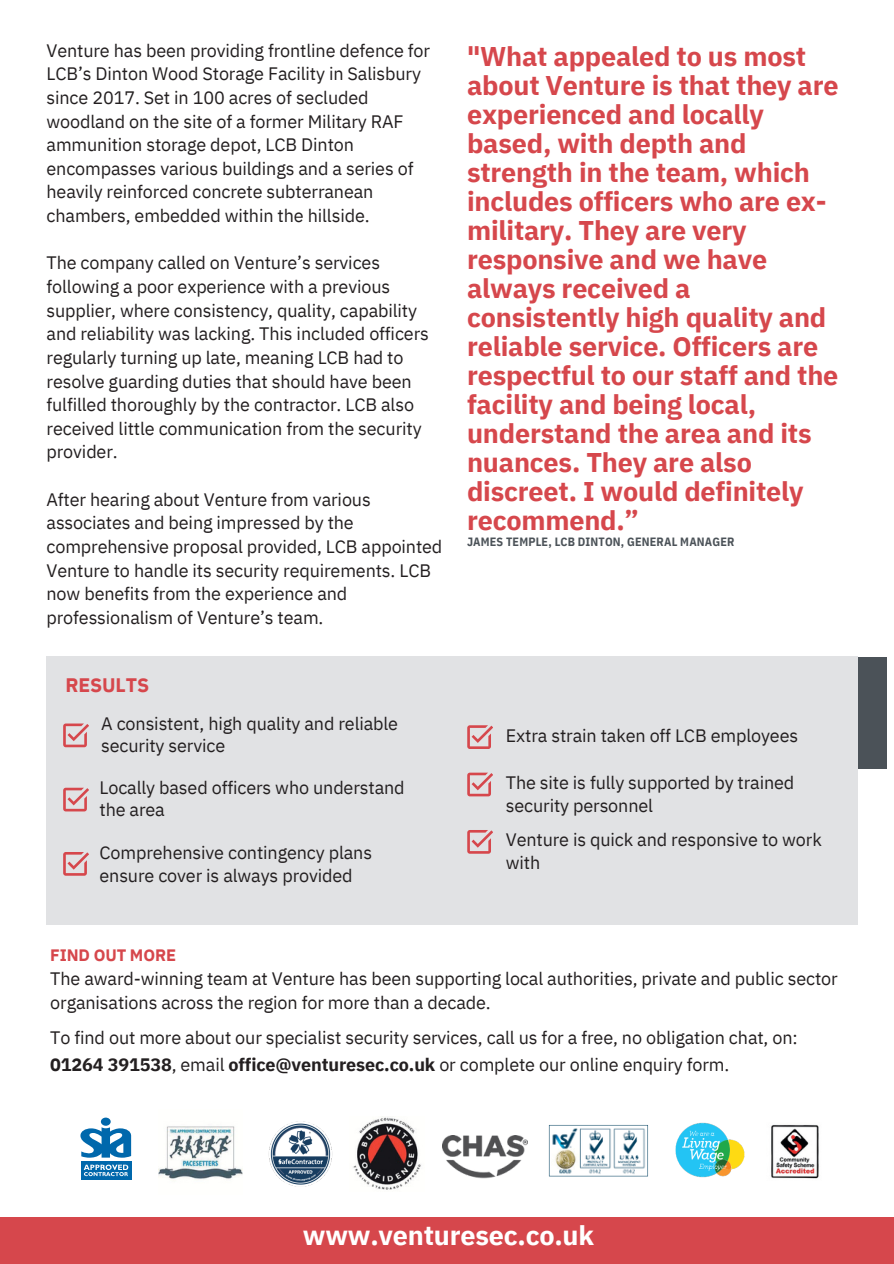
<style>
.page{position:relative;width:894px;height:1264px;background:#fff}
.page>*{position:absolute;margin:0;border:0;box-sizing:border-box;transform-origin:0 0}
.t1{font:700 27px/29px "IBM Plex Sans";letter-spacing:-.01em;color:#d6474c}
.t2{font:700 27px "IBM Plex Sans";letter-spacing:-.01em;color:#fff}
.t3{font:700 19.5px "IBM Plex Sans";letter-spacing:-.01em;color:#d6474c}
.t4{font:18px/23.7px "IBM Plex Sans";letter-spacing:-.01em;color:#231f20}
.t5{font:700 16.5px "IBM Plex Sans";letter-spacing:-.01em;color:#d6474c}
.t6{font:700 12px "IBM Plex Sans Cond";letter-spacing:.015em;color:#4b5258}
.s1{font-weight:700}
</style>
<div class="page">
<div style="left:0;top:1217px;width:893px;height:46px;background:#d6474c"></div>
<img style="left:442px;top:1135px;width:85px;height:43px">
<img style="left:548px;top:1125px;width:100px;height:52px">
<img style="left:353px;top:1116px;width:68px;height:74px">
<svg style="left:80px;top:1117px;width:51px;height:40px"></svg>
<div style="left:81px;top:1161px;width:50px;height:18px;background:#0068ac"></div>
<svg style="left:84px;top:1164px;width:44px;height:12px"></svg>
<img style="left:268px;top:1121px;width:65px;height:66px">
<img style="left:158px;top:1126px;width:84px;height:55px">
<img style="left:771px;top:1124px;width:48px;height:55px">
<img style="left:675px;top:1122px;width:70px;height:56px">
<div style="left:46px;top:656px;width:811px;height:268px;background:#e1e2e4"></div>
<div style="left:857px;top:656px;width:28px;height:112px;background:#4b5258"></div>
<svg style="left:63px;top:723px;width:26px;height:24px"></svg>
<svg style="left:63px;top:787px;width:26px;height:24px"></svg>
<svg style="left:63px;top:852px;width:26px;height:23px"></svg>
<svg style="left:467px;top:725px;width:26px;height:24px"></svg>
<svg style="left:467px;top:772px;width:26px;height:24px"></svg>
<svg style="left:467px;top:830px;width:26px;height:23px"></svg>
<p class="t4" style="left:46px;top:38px;width:385px">Venture has been providing frontline defence for LCB’s Dinton Wood Storage Facility in Salisbury since 2017. Set in 100 acres of secluded woodland on the site of a former Military RAF ammunition storage depot, LCB Dinton encompasses various buildings and a series of heavily reinforced concrete subterranean chambers, embedded within the hillside.</p>
<p class="t4" style="left:46px;top:251px;width:384px">The company called on Venture’s services following a poor experience with a previous supplier, where consistency, quality, capability and reliability was lacking. This included officers regularly turning up late, meaning LCB had to resolve guarding duties that should have been fulfilled thoroughly by the contractor. LCB also received little communication from the security provider.</p>
<p class="t4" style="left:46px;top:487px;width:397px">After hearing about Venture from various associates and being impressed by the comprehensive proposal provided, LCB appointed Venture to handle its security requirements. LCB now benefits from the experience and professionalism of Venture’s team.</p>
<p class="t3" style="left:65px;top:671px;width:85px">RESULTS</p>
<p class="t4" style="left:101px;top:711px;width:298px;line-height:22.5px">A consistent, high quality and reliable security service</p>
<p class="t4" style="left:99px;top:776px;width:306px;line-height:22.5px">Locally based officers who understand the area</p>
<p class="t4" style="left:99px;top:841px;width:274px;line-height:22.5px">Comprehensive contingency plans ensure cover is always provided</p>
<p class="t1" style="left:467px;top:42px;width:373px">"What appealed to us most about Venture is that they are experienced and locally based, with depth and strength in the team, which includes officers who are ex&shy;military. They are very responsive and we have always received a consistently high quality and reliable service. Officers are respectful to our staff and the facility and being local, understand the area and its nuances. They are also discreet. I would definitely recommend.”</p>
<p class="t6" style="left:467px;top:534px;width:269px">JAMES TEMPLE, LCB DINTON, GENERAL MANAGER</p>
<p class="t4" style="left:505px;top:723px;width:294px">Extra strain taken off LCB employees</p>
<p class="t4" style="left:505px;top:771px;width:290px;line-height:22.5px">The site is fully supported by trained security personnel</p>
<p class="t4" style="left:505px;top:828px;width:317px;line-height:22.5px">Venture is quick and responsive to work with</p>
<p class="t5" style="left:50px;top:944px;width:127px">FIND OUT MORE</p>
<p class="t4" style="left:50px;top:966px;width:788px">The award-winning team at Venture has been supporting local authorities, private and public sector organisations across the region for more than a decade.</p>
<p class="t4" style="left:50px;top:1024px;width:748px">To find out more about our specialist security services, call us for a free, no obligation chat, on:</p>
<p class="t4" style="left:50px;top:1051px;width:680px"><span class="s1">01264 391538</span>, email <span class="s1">office@venturesec.co.uk</span> or complete our online enquiry form.</p>
<p class="t2" style="left:303px;top:1216px;width:293px">www.venturesec.co.uk</p>
</div>
